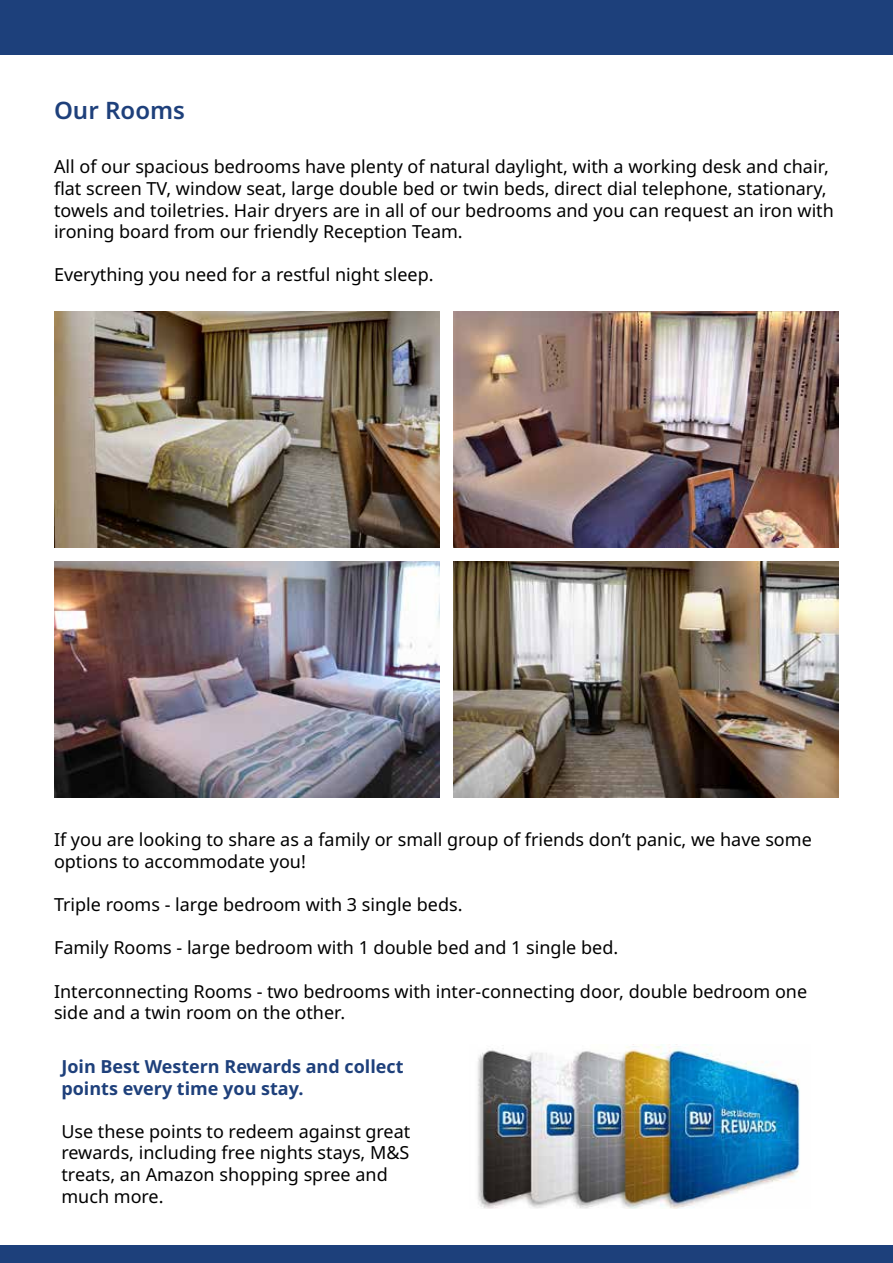
<style>
.page{position:relative;width:893px;height:1263px;background:#fff}
.page>*{position:absolute;margin:0;border:0;box-sizing:border-box;transform-origin:0 0}
.t1{font:600 24px "Noto Sans";color:#1e407b}
.t2{font:18px/21.6px "Noto Sans";color:#000}
.t3{font:700 18px/21.6px "Noto Sans";color:#1e407b}
</style>
<div class="page">
<div style="left:0;top:0;width:893px;height:54px;background:#1d407b"></div>
<div style="left:0;top:1246px;width:893px;height:17px;background:#1d407b"></div>
<img style="left:54px;top:311px;width:385px;height:236px">
<img style="left:454px;top:311px;width:385px;height:236px">
<img style="left:54px;top:561px;width:385px;height:236px">
<img style="left:454px;top:561px;width:385px;height:236px">
<img style="left:477px;top:1044px;width:323px;height:165px">
<h1 class="t1" style="left:54px;top:94px;width:133px">Our Rooms</h1>
<p class="t2" style="left:54px;top:156px;width:781px">All of our spacious bedrooms have plenty of natural daylight, with a working desk and chair, flat screen TV, window seat, large double bed or twin beds, direct dial telephone, stationary, towels and toiletries. Hair dryers are in all of our bedrooms and you can request an iron with ironing board from our friendly Reception Team.</p>
<p class="t2" style="left:54px;top:264px;width:381px">Everything you need for a restful night sleep.</p>
<p class="t2" style="left:54px;top:829px;width:759px">If you are looking to share as a family or small group of friends don’t panic, we have some options to accommodate you!</p>
<p class="t2" style="left:54px;top:894px;width:410px">Triple rooms - large bedroom with 3 single beds.</p>
<p class="t2" style="left:54px;top:937px;width:566px">Family Rooms - large bedroom with 1 double bed and 1 single bed.</p>
<p class="t2" style="left:54px;top:981px;width:755px">Interconnecting Rooms - two bedrooms with inter-connecting door, double bedroom one side and a twin room on the other.</p>
<p class="t3" style="left:61px;top:1056px;width:344px">Join Best Western Rewards and collect points every time you stay.</p>
<p class="t2" style="left:61px;top:1121px;width:350px">Use these points to redeem against great rewards, including free nights stays, M&amp;S treats, an Amazon shopping spree and much more.</p>
</div>
